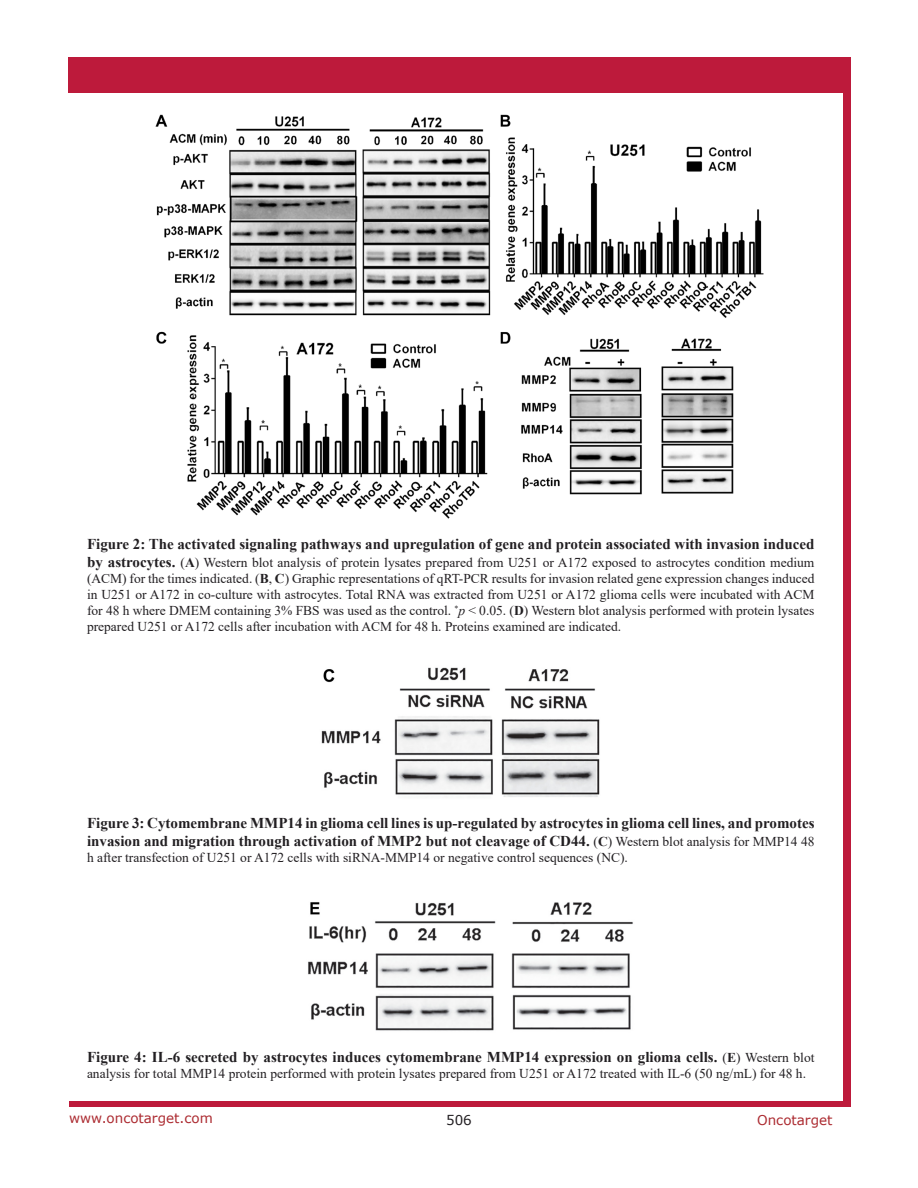
<style>
.page{position:relative;width:918px;height:1188px;background:#fff}
.page>*{position:absolute;margin:0;border:0;box-sizing:border-box;transform-origin:0 0}
.FigureText{font:700 15px/18px "Times New Roman";color:#221f22}
.FigureText-2{font:13.5px/16.2px "Times New Roman";color:#221f22;text-align:justify}
.t1{font:13.5px "Verdana";color:#ac2b31}
.t2{font:13.5px "Verdana";color:#221f22}
.s1{font-weight:700;font-size:15px}
.s2{font-weight:700}
.s3{font-style:italic}
.s4{font-weight:400;font-size:13.5px}
.s5{font-size:13.5px}
</style>
<div class="page">
<div style="left:68px;top:57px;width:782px;height:36px;background:#bd1a3b"></div>
<img style="left:321px;top:667px;width:279px;height:130px">
<img style="left:155px;top:114px;width:609px;height:405px">
<img style="left:308px;top:902px;width:325px;height:129px">
<p class="FigureText" style="left:87px;top:534px;width:729px">Figure 2: The activated signaling pathways and upregulation of gene and protein associated with invasion induced</p>
<p class="FigureText-2" style="left:87px;top:554px;width:729px"><span class="s1">by astrocytes.</span> (<span class="s2">A</span>) Western blot analysis of protein lysates prepared from U251 or A172 exposed to astrocytes condition medium (ACM) for the times indicated. (<span class="s2">B</span>, <span class="s2">C</span>) Graphic representations of qRT-PCR results for invasion related gene expression changes induced in U251 or A172 in co-culture with astrocytes. Total RNA was extracted from U251 or A172 glioma cells were incubated with ACM for 48 h where DMEM containing 3% FBS was used as the control. <sup>*</sup><span class="s3">p</span> &lt; 0.05. (<span class="s2">D</span>) Western blot analysis performed with protein lysates prepared U251 or A172 cells after incubation with ACM for 48 h. Proteins examined are indicated.</p>
<p class="FigureText" style="left:87px;top:814px;width:729px">Figure 3: Cytomembrane MMP14 in glioma cell lines is up-regulated by astrocytes in glioma cell lines, and promotes invasion and migration through activation of MMP2 but not cleavage of CD44. <span class="s4">(</span><span class="s5">C</span><span class="s4">) Western blot analysis for MMP14 48</span></p>
<p class="FigureText-2" style="left:87px;top:849px;width:543px">h after transfection of U251 or A172 cells with siRNA-MMP14 or negative control sequences (NC).</p>
<p class="FigureText" style="left:87px;top:1047px;width:729px">Figure 4: IL-6 secreted by astrocytes induces cytomembrane MMP14 expression on glioma cells. <span class="s4">(</span><span class="s5">E</span><span class="s4">) Western blot</span></p>
<p class="FigureText-2" style="left:87px;top:1065px;width:721px">analysis for total MMP14 protein performed with protein lysates prepared from U251 or A172 treated with IL-6 (50 ng/mL) for 48 h.</p>
<p class="t1" style="left:69px;top:1109px;width:145px">www.oncotarget.com</p>
<p class="t2" style="left:446px;top:1111px;width:27px">506</p>
<p class="t1" style="left:757px;top:1111px;width:77px">Oncotarget</p>
</div>
